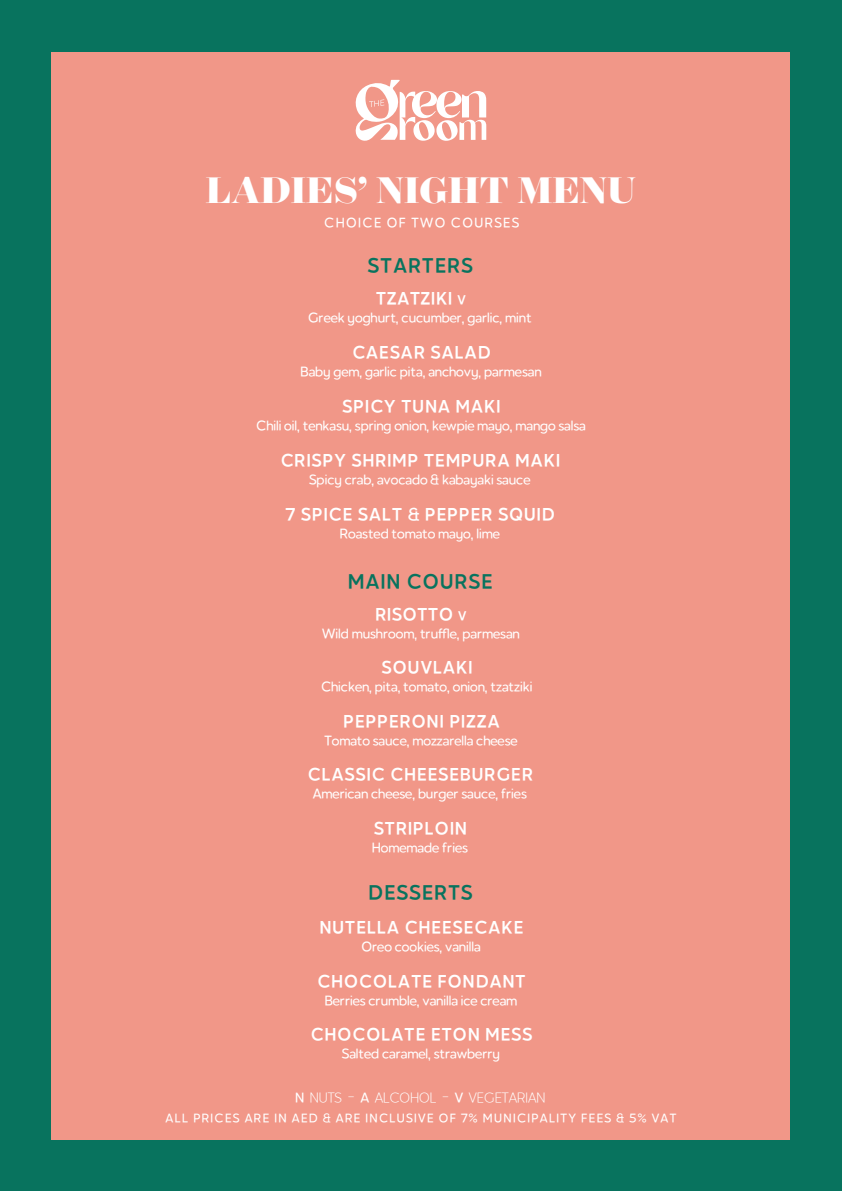
<style>
.page{position:relative;width:842px;height:1191px;background:#08735e}
.page>*{position:absolute;margin:0;border:0;box-sizing:border-box;transform-origin:0 0}
.t1{font:700 42.2px "Surveyor Fine";color:#fff}
.t2{font:600 27.2px "Noiche";letter-spacing:.05em;color:#08735e}
.t3{font:600 23.6px "Noiche";letter-spacing:.05em;color:#fff}
.t4{font:500 18.4px "Noiche";color:#fff}
.t5{font:300 18.4px "Noiche";color:#fff}
.t6{font:500 18.2px "Noiche";letter-spacing:.08em;color:#fff}
.t7{font:500 16.4px "Noiche";letter-spacing:.085em;color:#fff}
.s1{font-size:17.4px}
.s2{font-weight:500}
</style>
<div class="page">
<div style="left:52px;top:52px;width:738px;height:1087px;background:#f19788"></div>
<svg style="left:355px;top:80px;width:131px;height:61px"></svg>
<h1 class="t1" style="left:206px;top:164px;width:431px">LADIES’ NIGHT MENU</h1>
<p class="t6" style="left:324px;top:214px;width:196px">CHOICE OF TWO COURSES</p>
<h2 class="t2" style="left:368px;top:252px;width:106px">STARTERS</h2>
<p class="t3" style="left:376px;top:286px;width:91px">TZATZIKI <span class="s1">V</span></p>
<p class="t4" style="left:308px;top:308px;width:225px">Greek yoghurt, cucumber, garlic, mint</p>
<p class="t3" style="left:352px;top:340px;width:140px">CAESAR SALAD</p>
<p class="t4" style="left:301px;top:362px;width:242px">Baby gem, garlic pita, anchovy, parmesan</p>
<p class="t3" style="left:343px;top:394px;width:159px">SPICY TUNA MAKI</p>
<p class="t4" style="left:256px;top:416px;width:331px">Chili oil, tenkasu, spring onion, kewpie mayo, mango salsa</p>
<p class="t3" style="left:281px;top:448px;width:281px">CRISPY SHRIMP TEMPURA MAKI</p>
<p class="t4" style="left:309px;top:470px;width:223px">Spicy crab, avocado &amp; kabayaki sauce</p>
<p class="t3" style="left:286px;top:502px;width:270px">7 SPICE SALT &amp; PEPPER SQUID</p>
<p class="t4" style="left:340px;top:524px;width:162px">Roasted tomato mayo, lime</p>
<h2 class="t2" style="left:348px;top:568px;width:146px">MAIN COURSE</h2>
<p class="t3" style="left:375px;top:602px;width:93px">RISOTTO <span class="s1">V</span></p>
<p class="t4" style="left:322px;top:624px;width:199px">Wild mushroom, truffle, parmesan</p>
<p class="t3" style="left:382px;top:656px;width:92px">SOUVLAKI</p>
<p class="t4" style="left:321px;top:677px;width:213px">Chicken, pita, tomato, onion, tzatziki</p>
<p class="t3" style="left:343px;top:709px;width:158px">PEPPERONI PIZZA</p>
<p class="t4" style="left:324px;top:731px;width:195px">Tomato sauce, mozzarella cheese</p>
<p class="t3" style="left:308px;top:762px;width:226px">CLASSIC CHEESEBURGER</p>
<p class="t4" style="left:313px;top:784px;width:216px">American cheese, burger sauce, fries</p>
<p class="t3" style="left:374px;top:817px;width:94px">STRIPLOIN</p>
<p class="t4" style="left:372px;top:839px;width:98px">Homemade fries</p>
<h2 class="t2" style="left:368px;top:879px;width:106px">DESSERTS</h2>
<p class="t3" style="left:320px;top:915px;width:205px">NUTELLA CHEESECAKE</p>
<p class="t4" style="left:361px;top:937px;width:121px">Oreo cookies, vanilla</p>
<p class="t3" style="left:318px;top:969px;width:209px">CHOCOLATE FONDANT</p>
<p class="t4" style="left:325px;top:991px;width:194px">Berries crumble, vanilla ice cream</p>
<p class="t3" style="left:311px;top:1023px;width:223px">CHOCOLATE ETON MESS</p>
<p class="t4" style="left:342px;top:1045px;width:160px">Salted caramel, strawberry</p>
<p class="t5" style="left:295px;top:1089px;width:252px"><span class="s2">N</span> NUTS - <span class="s2">A</span> ALCOHOL - <span class="s2">V</span> VEGETARIAN</p>
<p class="t7" style="left:166px;top:1110px;width:512px">ALL PRICES ARE IN AED &amp; ARE INCLUSIVE OF 7% MUNICIPALITY FEES &amp; 5% VAT</p>
</div>
